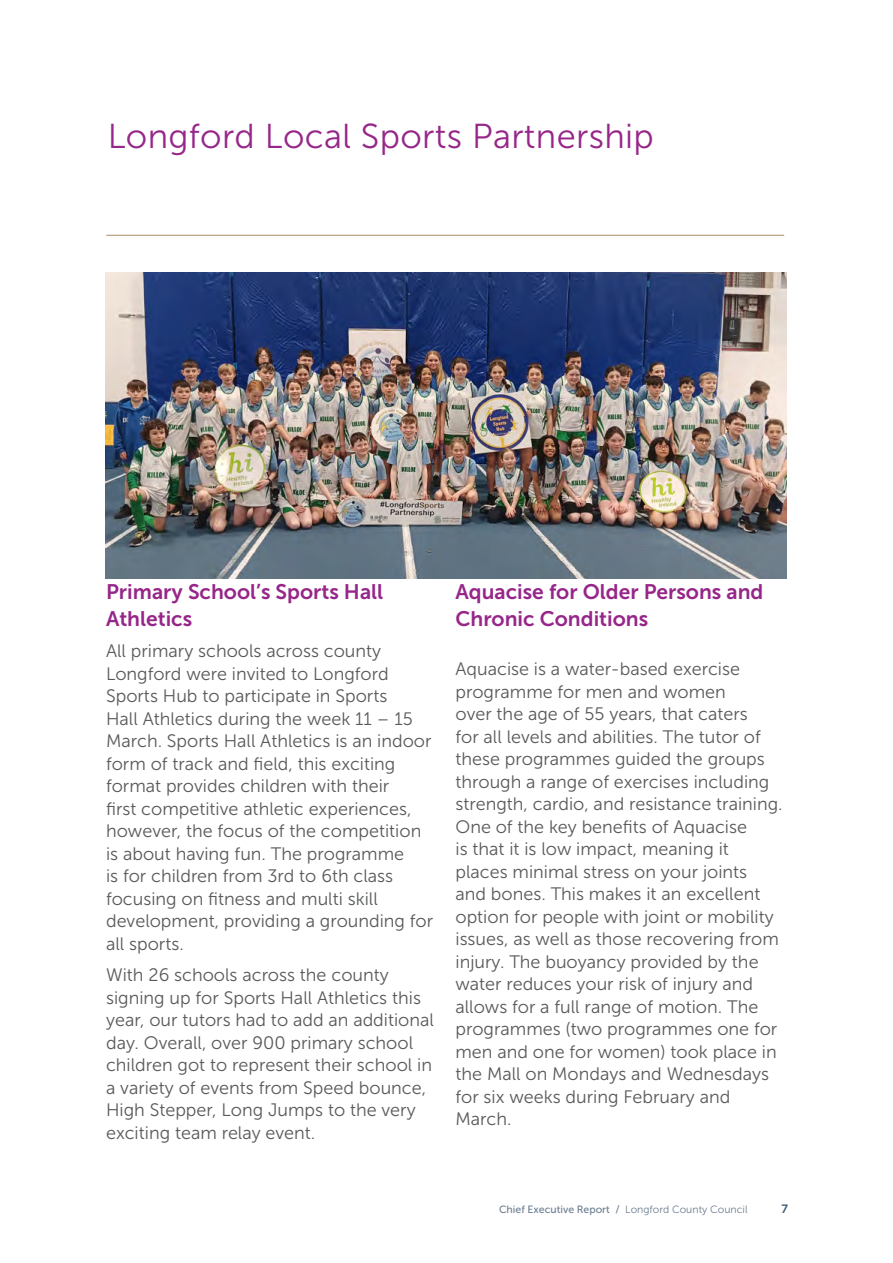
<style>
.page{position:relative;width:893px;height:1263px;background:#fff}
.page>*{position:absolute;margin:0;border:0;box-sizing:border-box;transform-origin:0 0}
.t1{font:34.5px "Museo Sans 300";letter-spacing:.01em;color:#962689}
.t2{font:21px/27px "Museo Sans 700";color:#962689}
.t3{font:18px/22.5px "Museo Sans 300";color:#58595b}
.t4{font:12px "Museo Sans 700";color:#395c72}
.t5{font:10.5px "Museo Sans 500";color:#6b7d90}
.s1{font-family:"Museo Sans 300"}
</style>
<div class="page">
<hr style="left:106px;top:235px;width:678px;height:1px;background:#a68f64">
<img style="left:106px;top:273px;width:681px;height:306px">
<h1 class="t1" style="left:108px;top:117px;width:548px">Longford Local Sports Partnership</h1>
<p class="t2" style="left:106px;top:578px;width:279px">Primary School’s Sports Hall<br>Athletics</p>
<p class="t3" style="left:106px;top:640px;width:329px">All primary schools across county Longford were invited to Longford Sports Hub to participate in Sports<br>Hall Athletics during the week 11 – 15<br>March. Sports Hall Athletics is an indoor form of track and field, this exciting format provides children with their<br>first competitive athletic experiences, however, the focus of the competition is about having fun. The programme<br>is for children from 3rd to 6th class focusing on fitness and multi skill development, providing a grounding for all sports.</p>
<p class="t3" style="left:106px;top:964px;width:329px">With 26 schools across the county signing up for Sports Hall Athletics this year, our tutors had to add an additional day. Overall, over 900 primary school children got to represent their school in a variety of events from Speed bounce, High Stepper, Long Jumps to the very exciting team relay event.</p>
<p class="t2" style="left:455px;top:578px;width:309px">Aquacise for Older Persons and<br>Chronic Conditions</p>
<p class="t3" style="left:455px;top:658px;width:329px">Aquacise is a water-based exercise programme for men and women<br>over the age of 55 years, that caters<br>for all levels and abilities. The tutor of these programmes guided the groups through a range of exercises including strength, cardio, and resistance training.<br>One of the key benefits of Aquacise<br>is that it is low impact, meaning it places minimal stress on your joints<br>and bones. This makes it an excellent option for people with joint or mobility issues, as well as those recovering from injury. The buoyancy provided by the water reduces your risk of injury and allows for a full range of motion. The programmes (two programmes one for men and one for women) took place in the Mall on Mondays and Wednesdays for six weeks during February and March.</p>
<p class="t5" style="left:499px;top:1204px;width:250px">Chief Executive Report / <span class="s1">Longford County Council</span></p>
<p class="t4" style="left:782px;top:1202px;width:8px">7</p>
</div>
